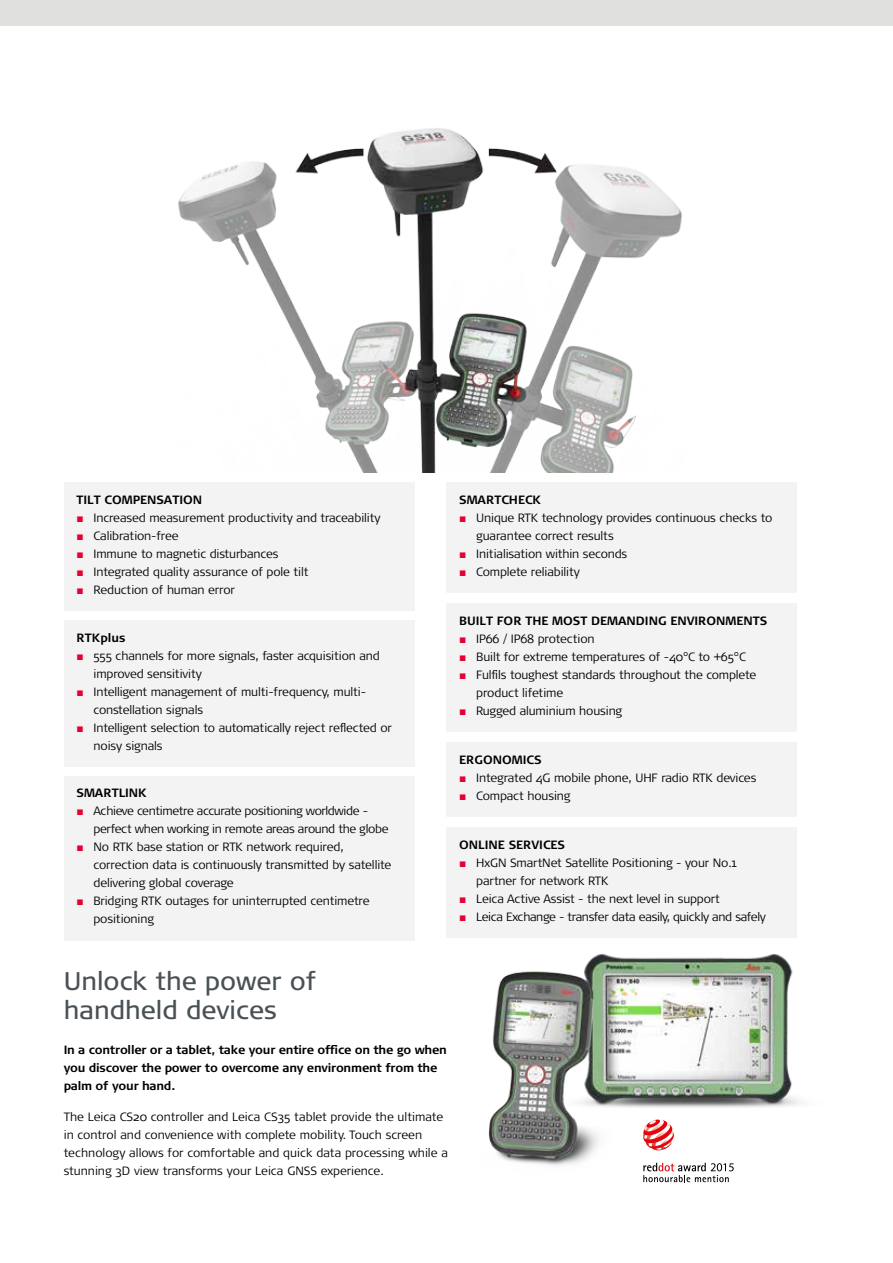
<style>
.page{position:relative;width:893px;height:1263px;background:#fff}
.page>*{position:absolute;margin:0;border:0;box-sizing:border-box;transform-origin:0 0}
.t1{font:25.5px/28.5px "Signa Pro";color:#485156}
.t2{font:300 12px/18px "Signa Pro";letter-spacing:-.01em;color:#000}
.t3{font:300 12px/18px "Signa Pro";letter-spacing:-.03em;color:#000}
.t4{font:700 12px/18px "Signa Pro";letter-spacing:-.02em;color:#000}
.t5{font:700 12px "Signa Pro";color:#000}
.s1{font-family:"Arial";font-weight:400;color:#e40134}
</style>
<div class="page">
<img style="left:178px;top:128px;width:504px;height:344px">
<div style="left:0;top:0;width:893px;height:26px;background:#e0e0df"></div>
<img style="left:489px;top:953px;width:312px;height:213px">
<svg style="left:643px;top:1119px;width:31px;height:31px"></svg>
<svg style="left:643px;top:1163px;width:91px;height:19px"></svg>
<div style="left:64px;top:483px;width:351px;height:128px;background:#f3f3f3"></div>
<div style="left:64px;top:620px;width:351px;height:147px;background:#f3f3f3"></div>
<div style="left:64px;top:776px;width:351px;height:164px;background:#f3f3f3"></div>
<div style="left:446px;top:603px;width:351px;height:129px;background:#f3f3f3"></div>
<div style="left:446px;top:742px;width:351px;height:75px;background:#f3f3f3"></div>
<div style="left:446px;top:827px;width:351px;height:111px;background:#f3f3f3"></div>
<div style="left:446px;top:483px;width:351px;height:110px;background:#f3f3f3"></div>
<p class="t5" style="left:77px;top:491px;width:127px">TILT COMPENSATION</p>
<p class="t2" style="left:77px;top:508px;width:306px"><span class="s1">■</span> Increased measurement productivity and traceability</p>
<p class="t2" style="left:77px;top:526px;width:104px"><span class="s1">■</span> Calibration-free</p>
<p class="t2" style="left:77px;top:544px;width:204px"><span class="s1">■</span> Immune to magnetic disturbances</p>
<p class="t2" style="left:77px;top:562px;width:233px"><span class="s1">■</span> Integrated quality assurance of pole tilt</p>
<p class="t2" style="left:77px;top:580px;width:160px"><span class="s1">■</span> Reduction of human error</p>
<p class="t5" style="left:77px;top:629px;width:51px">RTKplus</p>
<p class="t2" style="left:94px;top:646px;width:288px;text-indent:-17px"><span class="s1">■</span> 555 channels for more signals, faster acquisition and improved sensitivity</p>
<p class="t2" style="left:94px;top:682px;width:274px;text-indent:-17px"><span class="s1">■</span> Intelligent management of multi-frequency, multi&shy;constellation signals</p>
<p class="t2" style="left:94px;top:718px;width:300px;text-indent:-17px"><span class="s1">■</span> Intelligent selection to automatically reject reflected or noisy signals</p>
<p class="t5" style="left:77px;top:785px;width:72px">SMARTLINK</p>
<p class="t3" style="left:94px;top:802px;width:297px;text-indent:-17px"><span class="s1">■</span> Achieve centimetre accurate positioning worldwide - perfect when working in remote areas around the globe</p>
<p class="t2" style="left:94px;top:838px;width:299px;text-indent:-17px"><span class="s1">■</span> No RTK base station or RTK network required, correction data is continuously transmitted by satellite delivering global coverage</p>
<p class="t2" style="left:94px;top:892px;width:278px;text-indent:-17px"><span class="s1">■</span> Bridging RTK outages for uninterrupted centimetre positioning</p>
<p class="t5" style="left:459px;top:491px;width:83px">SMARTCHECK</p>
<p class="t2" style="left:476px;top:508px;width:298px;text-indent:-17px"><span class="s1">■</span> Unique RTK technology provides continuous checks to guarantee correct results</p>
<p class="t2" style="left:459px;top:544px;width:170px"><span class="s1">■</span> Initialisation within seconds</p>
<p class="t2" style="left:459px;top:562px;width:122px"><span class="s1">■</span> Complete reliability</p>
<p class="t5" style="left:459px;top:612px;width:310px">BUILT FOR THE MOST DEMANDING ENVIRONMENTS</p>
<p class="t2" style="left:459px;top:629px;width:137px"><span class="s1">■</span> IP66 / IP68 protection</p>
<p class="t2" style="left:459px;top:647px;width:288px"><span class="s1">■</span> Built for extreme temperatures of -40°C to +65°C</p>
<p class="t2" style="left:476px;top:665px;width:282px;text-indent:-17px"><span class="s1">■</span> Fulfils toughest standards throughout the complete product lifetime</p>
<p class="t2" style="left:459px;top:701px;width:165px"><span class="s1">■</span> Rugged aluminium housing</p>
<p class="t5" style="left:459px;top:751px;width:84px">ERGONOMICS</p>
<p class="t2" style="left:459px;top:768px;width:299px"><span class="s1">■</span> Integrated 4G mobile phone, UHF radio RTK devices</p>
<p class="t2" style="left:459px;top:786px;width:113px"><span class="s1">■</span> Compact housing</p>
<p class="t5" style="left:459px;top:836px;width:107px">ONLINE SERVICES</p>
<p class="t2" style="left:476px;top:853px;width:262px;text-indent:-17px"><span class="s1">■</span> HxGN SmartNet Satellite Positioning - your No.1 partner for network RTK</p>
<p class="t2" style="left:459px;top:889px;width:262px"><span class="s1">■</span> Leica Active Assist - the next level in support</p>
<p class="t3" style="left:459px;top:907px;width:308px"><span class="s1">■</span> Leica Exchange - transfer data easily, quickly and safely</p>
<h1 class="t1" style="left:64px;top:966px;width:254px">Unlock the power of handheld devices</h1>
<p class="t4" style="left:64px;top:1040px;width:385px">In a controller or a tablet, take your entire office on the go when you discover the power to overcome any environment from the palm of your hand.</p>
<p class="t2" style="left:64px;top:1107px;width:386px">The Leica CS20 controller and Leica CS35 tablet provide the ultimate in control and convenience with complete mobility. Touch screen technology allows for comfortable and quick data processing while a stunning 3D view transforms your Leica GNSS experience.</p>
</div>
